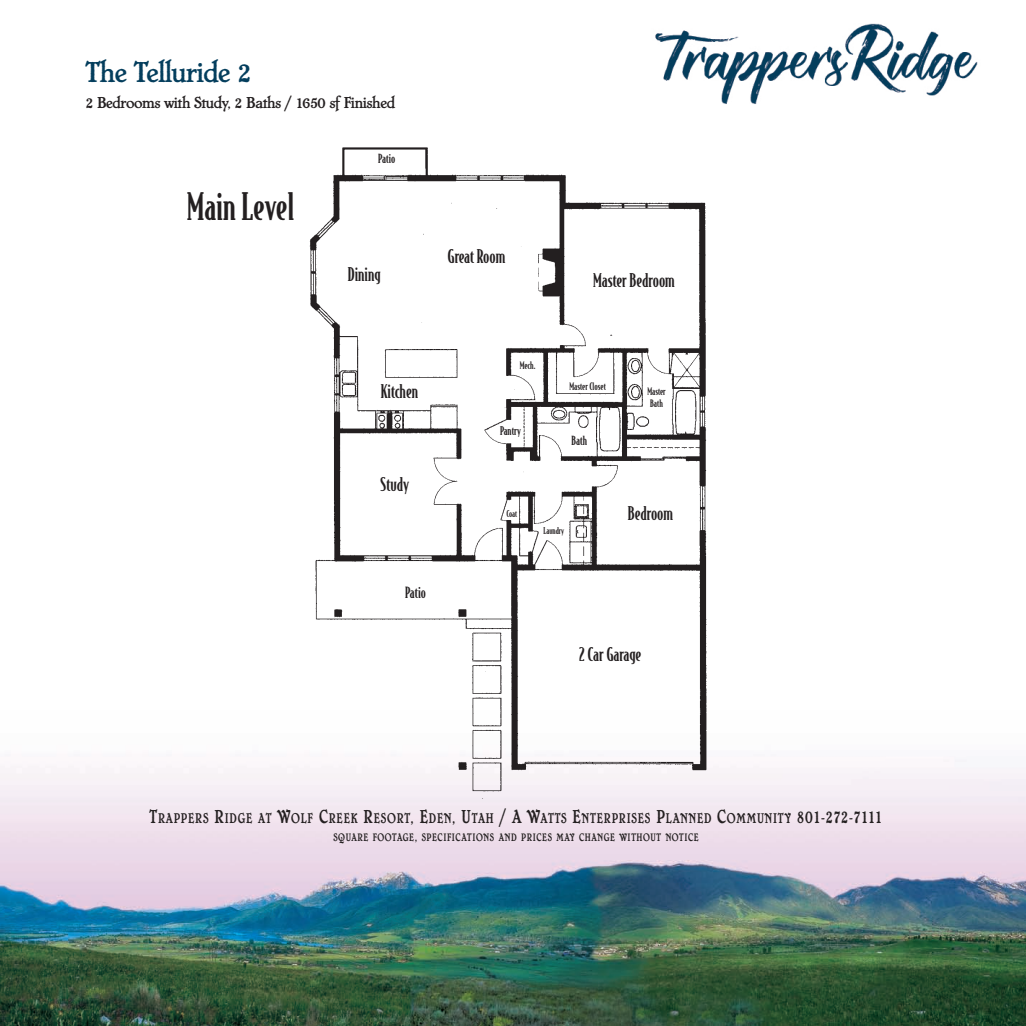
<style>
.page{position:relative;width:1026px;height:1026px;background:#fff}
.page>*{position:absolute;margin:0;border:0;box-sizing:border-box;transform-origin:0 0}
.t1{font:500 36px "Bodega Serif";color:#231f20}
.t2{font:30px "Chesterfield Ant D";letter-spacing:-.025em;color:#043e5d}
.t3{font:500 18px "Bodega Serif";color:#231f20}
.t4{font:16.5px "Chesterfield Ant D";letter-spacing:-.03em;color:#231f20}
.t5{font:14.7px "Chesterfield Ant D";letter-spacing:.065em;color:#231f20;scale:.8 1}
.t6{font:500 14.7px "Bodega Serif";color:#231f20}
.t7{font:500 12px "Bodega Serif";color:#231f20}
.t8{font:500 11.55px "Bodega Serif";color:#231f20}
.t9{font:11.25px "Chesterfield Ant D";letter-spacing:.065em;color:#231f20;scale:.8 1}
.t10{font:500 9.9px/11.9px "Bodega Serif";color:#231f20}
.t11{font:500 9px "Bodega Serif";color:#231f20}
.s1{font-size:19.5px}
.s2{font-size:15px}
</style>
<div class="page">
<img style="left:0;top:760px;width:1026px;height:266px">
<img style="left:296px;top:147px;width:421px;height:652px">
<div style="left:585px;top:271px;width:98px;height:21px;background:#fff"></div>
<div style="left:426px;top:247px;width:100px;height:27px;background:#fff"></div>
<div style="left:336px;top:265px;width:56px;height:22px;background:#fff"></div>
<div style="left:399px;top:585px;width:33px;height:20px;background:#fff"></div>
<div style="left:370px;top:152px;width:34px;height:20px;background:#fff"></div>
<div style="left:646px;top:386px;width:21px;height:25px;background:#fff"></div>
<div style="left:569px;top:434px;width:20px;height:18px;background:#fff"></div>
<div style="left:516px;top:359px;width:23px;height:15px;background:#fff"></div>
<div style="left:371px;top:382px;width:57px;height:21px;background:#fff"></div>
<div style="left:533px;top:645px;width:154px;height:31px;background:#fff"></div>
<div style="left:713px;top:14px;width:269px;height:149px;background:#fff"></div>
<img style="left:655px;top:23px;width:323px;height:81px">
<div style="left:619px;top:504px;width:60px;height:22px;background:#fff"></div>
<div style="left:363px;top:475px;width:61px;height:22px;background:#fff"></div>
<h2 class="t2" style="left:86px;top:54px;width:168px">The Telluride 2</h2>
<p class="t4" style="left:86px;top:93px;width:311px">2 Bedrooms with Study, 2 Baths / 1650 sf Finished</p>
<h1 class="t1" style="left:187px;top:187px;width:109px">Main Level</h1>
<p class="t7" style="left:378px;top:152px;width:18px">Patio</p>
<p class="t3" style="left:348px;top:264px;width:35px">Dining</p>
<p class="t3" style="left:447px;top:246px;width:60px">Great Room</p>
<p class="t3" style="left:593px;top:270px;width:83px">Master Bedroom</p>
<p class="t3" style="left:381px;top:381px;width:39px">Kitchen</p>
<p class="t3" style="left:380px;top:474px;width:30px">Study</p>
<p class="t6" style="left:405px;top:585px;width:22px">Patio</p>
<p class="t10" style="left:520px;top:360px;width:17px">Mech.</p>
<p class="t8" style="left:500px;top:425px;width:22px">Pantry</p>
<p class="t10" style="left:570px;top:380px;width:38px">Master Closet</p>
<p class="t7" style="left:571px;top:434px;width:17px">Bath</p>
<p class="t10" style="left:647px;top:386px;width:20px">Master<br>Bath</p>
<p class="t11" style="left:507px;top:508px;width:12px">Coat</p>
<p class="t11" style="left:543px;top:526px;width:22px">Laundry</p>
<p class="t3" style="left:628px;top:503px;width:47px">Bedroom</p>
<p class="t3" style="left:579px;top:644px;width:64px">2 Car Garage</p>
<p class="t5" style="left:149px;top:809px;width:918px"><span class="s1">T</span>RAPPERS <span class="s1">R</span>IDGE AT <span class="s1">W</span>OLF <span class="s1">C</span>REEK <span class="s1">R</span>ESORT<span class="s1">, E</span>DEN<span class="s1">, U</span>TAH <span class="s1">/ A W</span>ATTS <span class="s1">E</span>NTERPRISES <span class="s1">P</span>LANNED <span class="s1">C</span>OMMUNITY <span class="s1">801-272-7111</span></p>
<p class="t9" style="left:333px;top:830px;width:458px">SQUARE FOOTAGE<span class="s2">,</span> SPECIFICATIONS AND PRICES MAY CHANGE WITHOUT NOTICE</p>
</div>
